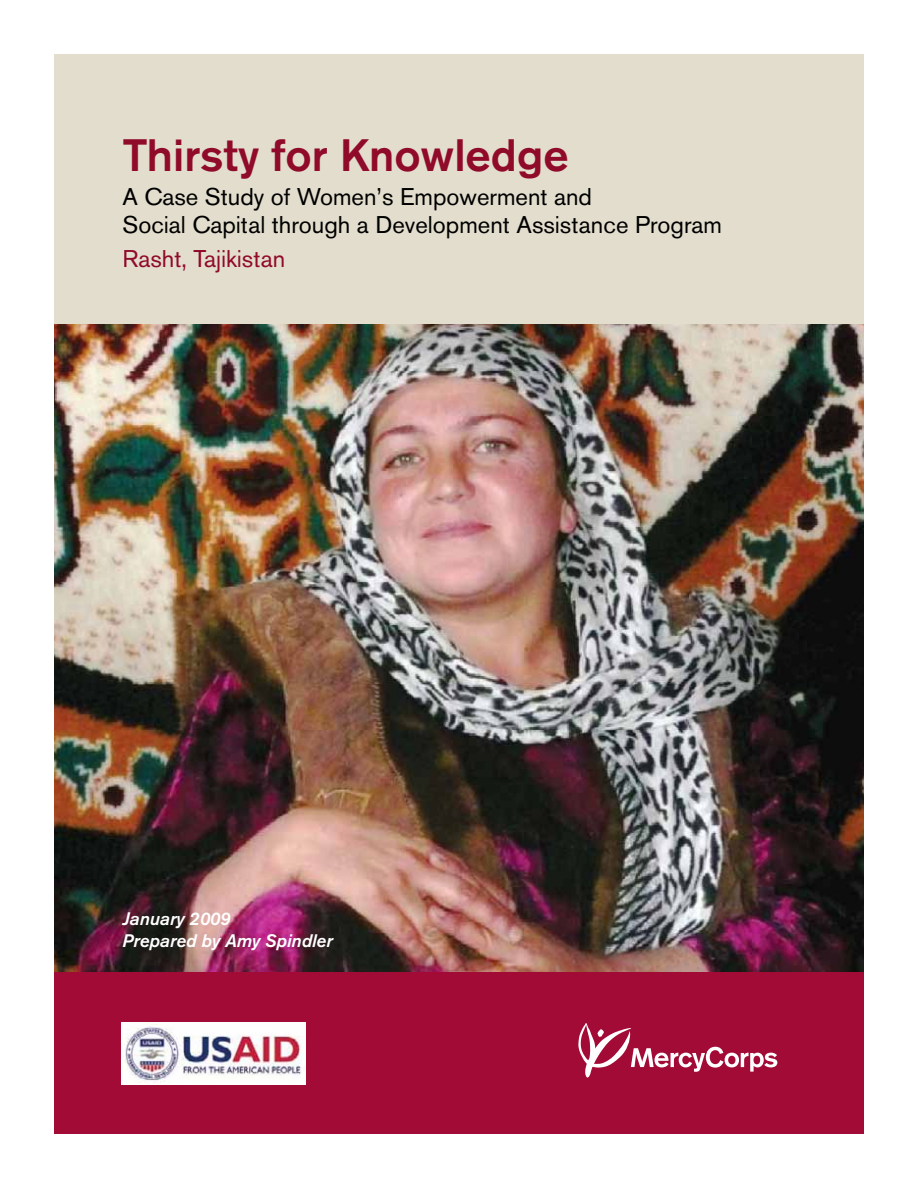
<style>
.page{position:relative;width:918px;height:1188px;background:#fff}
.page>*{position:absolute;margin:0;border:0;box-sizing:border-box;transform-origin:0 0}
.t1{font:500 45px "Akzidenz Grotesk BE";color:#900a2a}
.t2{font:24px/28.5px "Akzidenz Grotesk BE";color:#000}
.t3{font:24px "Akzidenz Grotesk BE";color:#900a2a}
.t4{font:italic 500 18px/21.9px "Akzidenz Grotesk BE";color:#fff}
</style>
<div class="page">
<div style="left:54px;top:54px;width:810px;height:920px;background:#e2ddcc"></div>
<img style="left:54px;top:324px;width:810px;height:648px">
<div style="left:54px;top:972px;width:810px;height:162px;background:#a20b35"></div>
<svg style="left:578px;top:1023px;width:199px;height:55px"></svg>
<img style="left:122px;top:1022px;width:183px;height:62px">
<h1 class="t1" style="left:122px;top:127px;width:448px">Thirsty for Knowledge</h1>
<p class="t2" style="left:122px;top:182px;width:601px">A Case Study of Women’s Empowerment and<br>Social Capital through a Development Assistance Program</p>
<p class="t3" style="left:122px;top:244px;width:165px">Rasht, Tajikistan</p>
<p class="t4" style="left:122px;top:908px;width:212px">January 2009<br>Prepared by Amy Spindler</p>
</div>
